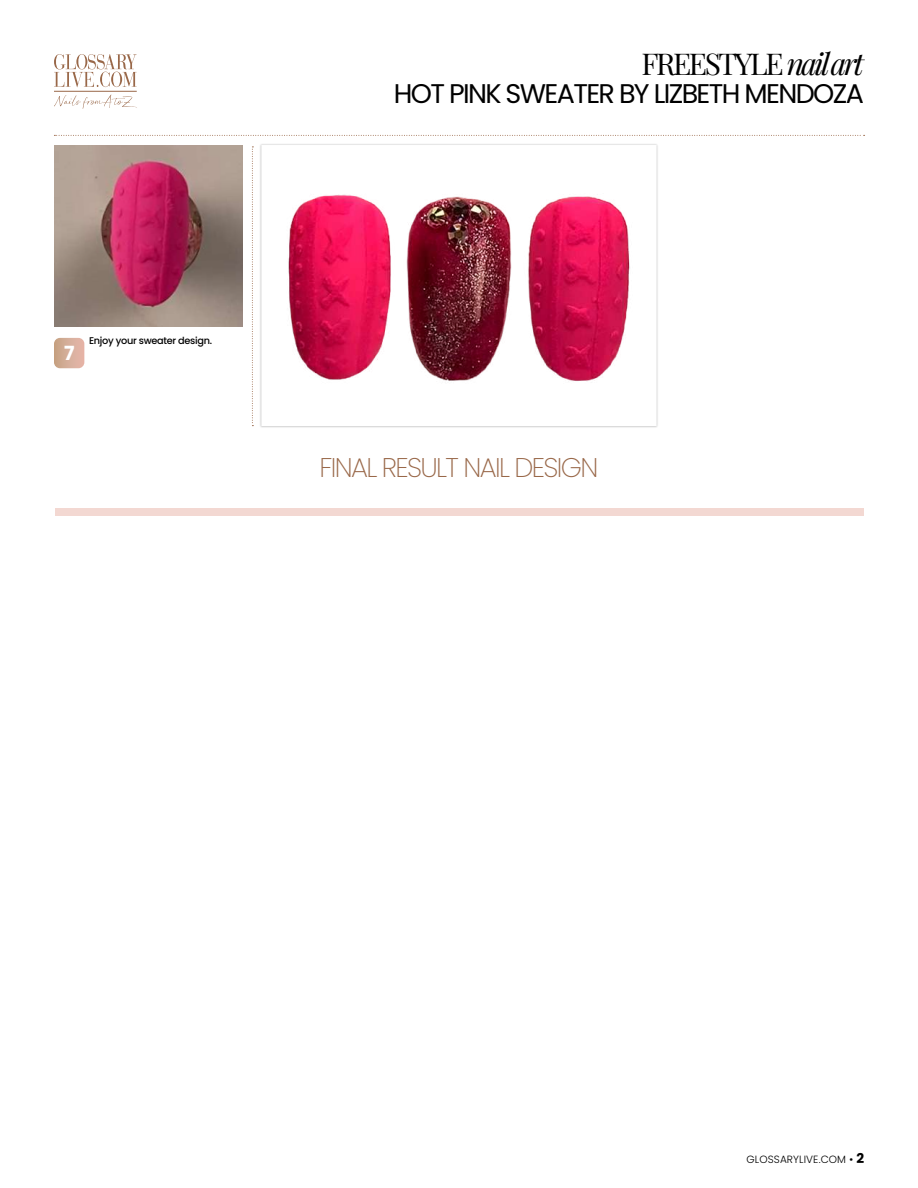
<style>
.page{position:relative;width:918px;height:1188px;background:#fff}
.page>*{position:absolute;margin:0;border:0;box-sizing:border-box;transform-origin:0 0}
.t1{font:30px "Playfair Display";letter-spacing:-.08em;color:#000}
.t2{font:27px "Poppins";letter-spacing:-.06em;color:#000}
.t3{font:200 27px "Poppins";letter-spacing:-.06em;color:#996849}
.t4{font:700 19.5px "Poppins";color:#fff}
.t5{font:300 10.5px "Poppins";letter-spacing:.01em;color:#000}
.t6{font:500 9.75px "Poppins";letter-spacing:-.03em;color:#000}
.s1{font-style:italic}
.s2{font-weight:400}
.s3{font-weight:700;font-size:13.5px}
</style>
<div class="page">
<svg style="left:54px;top:54px;width:83px;height:33px"></svg>
<hr style="left:54px;top:91px;width:83px;height:1px;background:#996849">
<svg style="left:54px;top:95px;width:83px;height:14px"></svg>
<svg style="left:54px;top:135px;width:811px;height:1px"></svg>
<div style="left:55px;top:508px;width:809px;height:8px;background:#f3d8d2"></div>
<img style="left:54px;top:145px;width:189px;height:182px">
<svg style="left:252px;top:147px;width:1px;height:279px"></svg>
<svg style="left:54px;top:338px;width:30px;height:30px"></svg>
<div style="left:259px;top:143px;width:399px;height:285px;background:#e6e6e6"></div>
<img style="left:270px;top:154px;width:378px;height:263px">
<div style="left:261px;top:145px;width:396px;height:281px;border:8px solid #fff"></div>
<p class="t4" style="left:64px;top:342px;width:12px">7</p>
<p class="t6" style="left:89px;top:335px;width:125px">Enjoy your sweater design.</p>
<p class="t1" style="left:641px;top:40px;width:224px">FREESTYLE <span class="s1">nailart</span></p>
<p class="t2" style="left:394px;top:78px;width:472px">HOT PINK SWEATER BY LIZBETH MENDOZA</p>
<p class="t3" style="left:319px;top:451px;width:281px">FINAL RESULT NAIL DESIGN</p>
<p class="t5" style="left:747px;top:1154px;width:119px">GLOSSARYLIVE.COM <span class="s2">•</span> <span class="s3">2</span></p>
</div>
